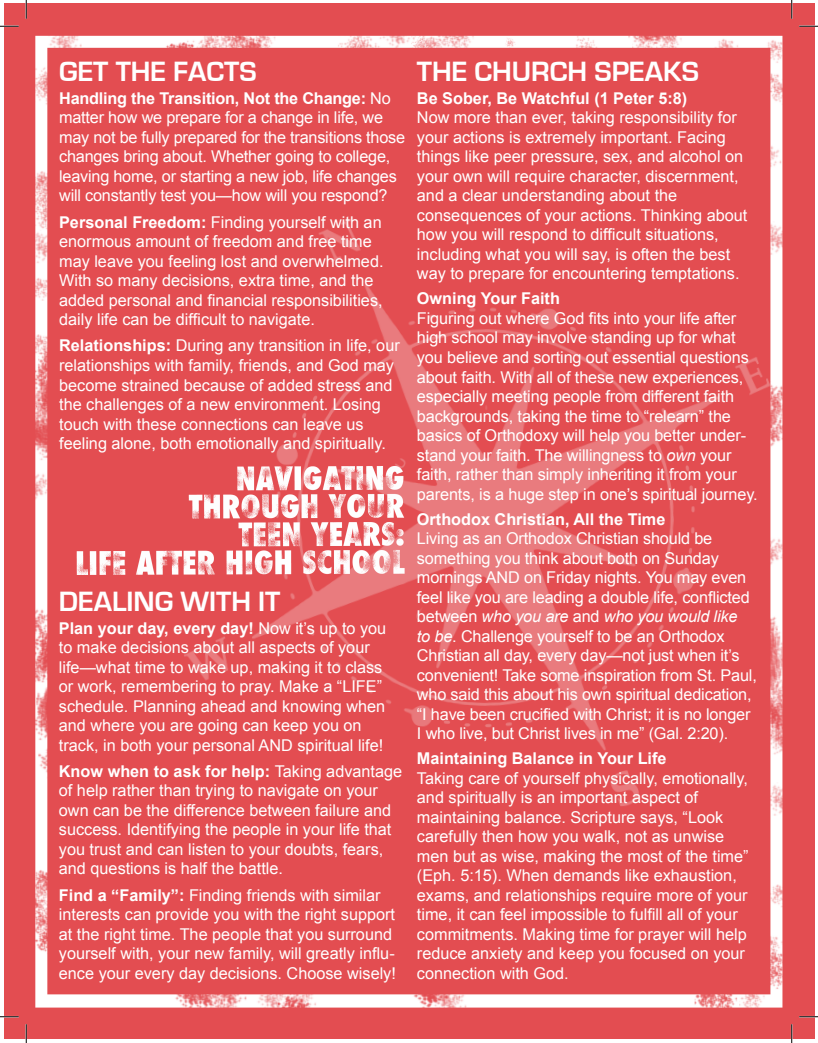
<style>
.page{position:relative;width:818px;height:1043px;background:#fff}
.page>*{position:absolute;margin:0;border:0;box-sizing:border-box;transform-origin:0 0}
.t1{font:700 28.75px "Eurostile";color:#fff}
.t2{font:16.25px/19.5px "Arial";color:#fff}
.t3{font:700 16.25px "Arial";color:#fff}
.s1{font-weight:700}
.s2{font-style:italic}
</style>
<div class="page">
<div style="left:4px;top:4px;width:810px;height:1035px;background:#e34d51"></div>
<img style="left:35px;top:35px;width:748px;height:973px">
<img style="left:44px;top:459px;width:365px;height:123px">
<svg style="left:0;top:25px;width:19px;height:2px"></svg>
<svg style="left:799px;top:25px;width:19px;height:2px"></svg>
<svg style="left:0;top:1016px;width:19px;height:1px"></svg>
<svg style="left:799px;top:1015px;width:19px;height:2px"></svg>
<svg style="left:25px;top:0;width:2px;height:19px"></svg>
<svg style="left:25px;top:1024px;width:2px;height:18px"></svg>
<svg style="left:790px;top:0;width:2px;height:19px"></svg>
<svg style="left:791px;top:1024px;width:1px;height:18px"></svg>
<p class="t1" style="left:59px;top:56px;width:199px">GET THE FACTS</p>
<p class="t2" style="left:59px;top:89px;width:347px"><span class="s1">Handling the Transition, Not the Change:</span> No matter how we prepare for a change in life, we may not be fully prepared for the transitions those changes bring about. Whether going to college, leaving home, or starting a new job, life changes will constantly test you—how will you respond?</p>
<p class="t2" style="left:59px;top:212px;width:326px"><span class="s1">Personal Freedom:</span> Finding yourself with an enormous amount of freedom and free time may leave you feeling lost and overwhelmed.<br>With so many decisions, extra time, and the added personal and financial responsibilities, daily life can be difficult to navigate.</p>
<p class="t2" style="left:59px;top:336px;width:342px"><span class="s1">Relationships:</span> During any transition in life, our relationships with family, friends, and God may become strained because of added stress and the challenges of a new environment. Losing touch with these connections can leave us feeling alone, both emotionally and spiritually.</p>
<p class="t1" style="left:59px;top:586px;width:223px">DEALING WITH IT</p>
<p class="t2" style="left:59px;top:618px;width:329px"><span class="s1">Plan your day, every day!</span> Now it’s up to you to make decisions about all aspects of your life—what time to wake up, making it to class or work, remembering to pray. Make a “LIFE” schedule. Planning ahead and knowing when and where you are going can keep you on track, in both your personal AND spiritual life!</p>
<p class="t2" style="left:59px;top:761px;width:345px"><span class="s1">Know when to ask for help:</span> Taking advantage of help rather than trying to navigate on your own can be the difference between failure and success. Identifying the people in your life that you trust and can listen to your doubts, fears, and questions is half the battle.</p>
<p class="t2" style="left:59px;top:885px;width:338px"><span class="s1">Find a “Family”:</span> Finding friends with similar interests can provide you with the right support at the right time. The people that you surround yourself with, your new family, will greatly influ&shy;ence your every day decisions. Choose wisely!</p>
<p class="t1" style="left:417px;top:56px;width:283px">THE CHURCH SPEAKS</p>
<p class="t3" style="left:417px;top:87px;width:272px">Be Sober, Be Watchful (1 Peter 5:8)</p>
<p class="t2" style="left:417px;top:108px;width:332px">Now more than ever, taking responsibility for your actions is extremely important. Facing things like peer pressure, sex, and alcohol on your own will require character, discernment, and a clear understanding about the consequences of your actions. Thinking about how you will respond to difficult situations, including what you will say, is often the best way to prepare for encountering temptations.</p>
<p class="t3" style="left:417px;top:288px;width:144px">Owning Your Faith</p>
<p class="t2" style="left:417px;top:309px;width:342px">Figuring out where God fits into your life after high school may involve standing up for what you believe and sorting out essential questions about faith. With all of these new experiences, especially meeting people from different faith backgrounds, taking the time to “relearn” the basics of Orthodoxy will help you better under&shy;stand your faith. The willingness to <span class="s2">own</span> your faith, rather than simply inheriting it from your parents, is a huge step in one’s spiritual journey.</p>
<p class="t3" style="left:417px;top:508px;width:250px">Orthodox Christian, All the Time</p>
<p class="t2" style="left:417px;top:529px;width:341px">Living as an Orthodox Christian should be something you think about both on Sunday mornings AND on Friday nights. You may even feel like you are leading a double life, conflicted between <span class="s2">who you are</span> and <span class="s2">who you would like<br>to be</span>. Challenge yourself to be an Orthodox Christian all day, every day—not just when it’s convenient! Take some inspiration from St. Paul, who said this about his own spiritual dedication, “I have been crucified with Christ; it is no longer I who live, but Christ lives in me” (Gal. 2:20).</p>
<p class="t3" style="left:417px;top:747px;width:251px">Maintaining Balance in Your Life</p>
<p class="t2" style="left:417px;top:768px;width:333px">Taking care of yourself physically, emotionally, and spiritually is an important aspect of maintaining balance. Scripture says, “Look carefully then how you walk, not as unwise men but as wise, making the most of the time” (Eph. 5:15). When demands like exhaustion, exams, and relationships require more of your time, it can feel impossible to fulfill all of your commitments. Making time for prayer will help reduce anxiety and keep you focused on your connection with God.</p>
</div>
